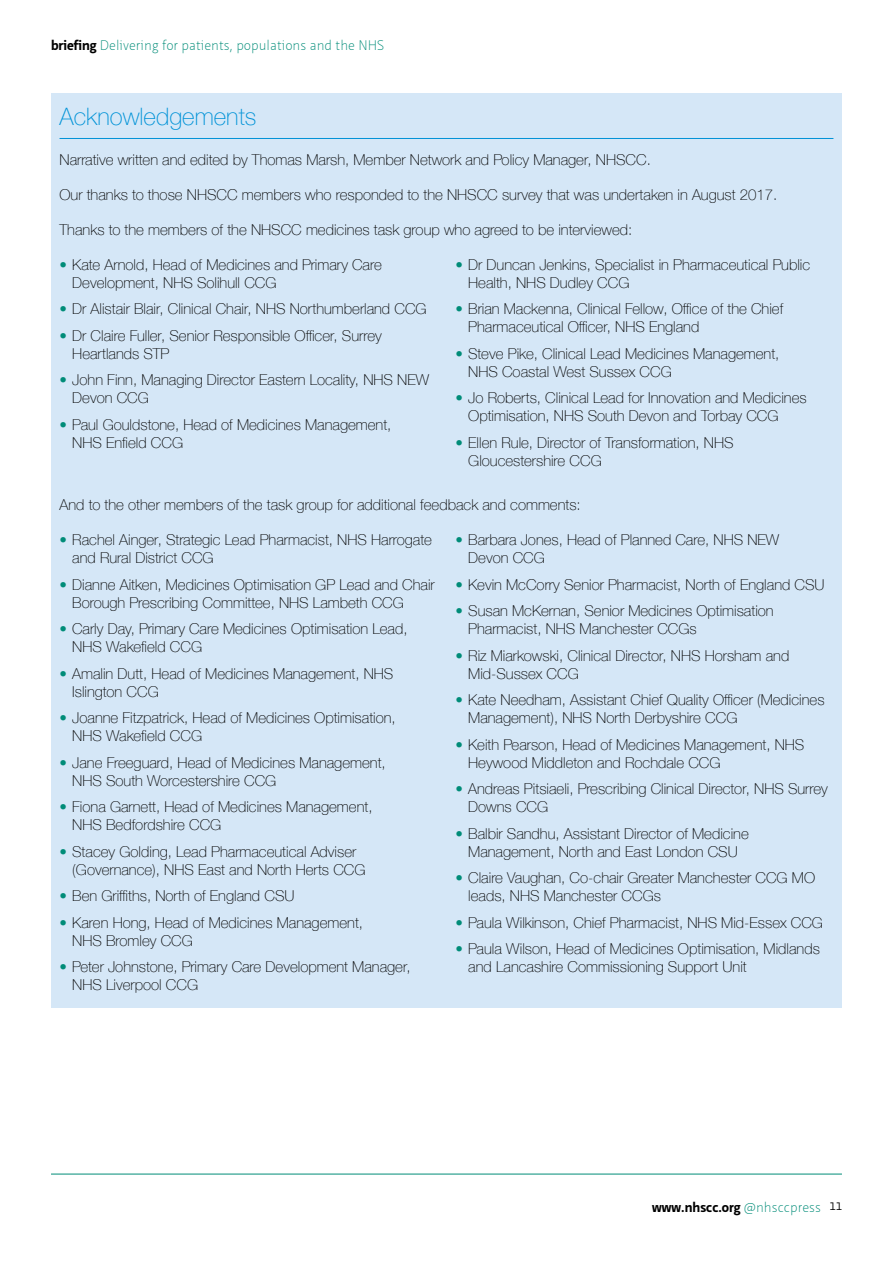
<style>
.page{position:relative;width:893px;height:1263px;background:#fff}
.page>*{position:absolute;margin:0;border:0;box-sizing:border-box;transform-origin:0 0}
.t1{font:100 24px "Helvetica Neue";color:#0092d7}
.t2{font:100 15px/18px "Helvetica Neue";color:#000}
.t3{font:100 13.5px "Neue Sans";color:#008c78}
.t4{font:700 13.5px "Neue Sans";color:#000}
.s1{font-weight:700;color:#000}
.s2{color:#008c78}
.s3{font-weight:100;color:#008c78}
.s4{font-weight:400;font-size:10.5px}
</style>
<div class="page">
<hr style="left:51px;top:1174px;width:791px;height:1px;background:#008c78">
<div style="left:51px;top:94px;width:791px;height:914px;background:#d5e7f7"></div>
<hr style="left:60px;top:138px;width:773px;height:1px;background:#0092d7">
<p class="t3" style="left:51px;top:37px;width:335px"><span class="s1">briefing</span> Delivering for patients, populations and the NHS</p>
<h1 class="t1" style="left:60px;top:99px;width:198px">Acknowledgements</h1>
<p class="t2" style="left:60px;top:150px;width:593px">Narrative written and edited by Thomas Marsh, Member Network and Policy Manager, NHSCC.</p>
<p class="t2" style="left:60px;top:185px;width:719px">Our thanks to those NHSCC members who responded to the NHSCC survey that was undertaken in August 2017.</p>
<p class="t2" style="left:60px;top:220px;width:574px">Thanks to the members of the NHSCC medicines task group who agreed to be interviewed:</p>
<p class="t2" style="left:72px;top:255px;width:311px;text-indent:-13px"><span class="s2">•</span> Kate Arnold, Head of Medicines and Primary Care<br>Development, NHS Solihull CCG</p>
<p class="t2" style="left:60px;top:299px;width:369px"><span class="s2">•</span> Dr Alistair Blair, Clinical Chair, NHS Northumberland CCG</p>
<p class="t2" style="left:72px;top:326px;width:311px;text-indent:-13px"><span class="s2">•</span> Dr Claire Fuller, Senior Responsible Officer, Surrey<br>Heartlands STP</p>
<p class="t2" style="left:72px;top:370px;width:358px;text-indent:-13px"><span class="s2">•</span> John Finn, Managing Director Eastern Locality, NHS NEW<br>Devon CCG</p>
<p class="t2" style="left:72px;top:415px;width:321px;text-indent:-13px"><span class="s2">•</span> Paul Gouldstone, Head of Medicines Management,<br>NHS Enfield CCG</p>
<p class="t2" style="left:468px;top:255px;width:343px;text-indent:-13px"><span class="s2">•</span> Dr Duncan Jenkins, Specialist in Pharmaceutical Public<br>Health, NHS Dudley CCG</p>
<p class="t2" style="left:468px;top:299px;width:317px;text-indent:-13px"><span class="s2">•</span> Brian Mackenna, Clinical Fellow, Office of the Chief<br>Pharmaceutical Officer, NHS England</p>
<p class="t2" style="left:468px;top:344px;width:313px;text-indent:-13px"><span class="s2">•</span> Steve Pike, Clinical Lead Medicines Management,<br>NHS Coastal West Sussex CCG</p>
<p class="t2" style="left:468px;top:388px;width:340px;text-indent:-13px"><span class="s2">•</span> Jo Roberts, Clinical Lead for Innovation and Medicines<br>Optimisation, NHS South Devon and Torbay CCG</p>
<p class="t2" style="left:468px;top:433px;width:267px;text-indent:-13px"><span class="s2">•</span> Ellen Rule, Director of Transformation, NHS<br>Gloucestershire CCG</p>
<p class="t2" style="left:60px;top:495px;width:523px">And to the other members of the task group for additional feedback and comments:</p>
<p class="t2" style="left:72px;top:530px;width:361px;text-indent:-13px"><span class="s2">•</span> Rachel Ainger, Strategic Lead Pharmacist, NHS Harrogate and Rural District CCG</p>
<p class="t2" style="left:72px;top:575px;width:364px;text-indent:-13px"><span class="s2">•</span> Dianne Aitken, Medicines Optimisation GP Lead and Chair<br>Borough Prescribing Committee, NHS Lambeth CCG</p>
<p class="t2" style="left:72px;top:619px;width:337px;text-indent:-13px"><span class="s2">•</span> Carly Day, Primary Care Medicines Optimisation Lead,<br>NHS Wakefield CCG</p>
<p class="t2" style="left:72px;top:664px;width:323px;text-indent:-13px"><span class="s2">•</span> Amalin Dutt, Head of Medicines Management, NHS<br>Islington CCG</p>
<p class="t2" style="left:72px;top:708px;width:325px;text-indent:-13px"><span class="s2">•</span> Joanne Fitzpatrick, Head of Medicines Optimisation,<br>NHS Wakefield CCG</p>
<p class="t2" style="left:72px;top:753px;width:315px;text-indent:-13px"><span class="s2">•</span> Jane Freeguard, Head of Medicines Management,<br>NHS South Worcestershire CCG</p>
<p class="t2" style="left:72px;top:797px;width:302px;text-indent:-13px"><span class="s2">•</span> Fiona Garnett, Head of Medicines Management,<br>NHS Bedfordshire CCG</p>
<p class="t2" style="left:72px;top:842px;width:295px;text-indent:-13px"><span class="s2">•</span> Stacey Golding, Lead Pharmaceutical Adviser (Governance), NHS East and North Herts CCG</p>
<p class="t2" style="left:60px;top:886px;width:237px"><span class="s2">•</span> Ben Griffiths, North of England CSU</p>
<p class="t2" style="left:72px;top:913px;width:292px;text-indent:-13px"><span class="s2">•</span> Karen Hong, Head of Medicines Management,<br>NHS Bromley CCG</p>
<p class="t2" style="left:72px;top:957px;width:340px;text-indent:-13px"><span class="s2">•</span> Peter Johnstone, Primary Care Development Manager,<br>NHS Liverpool CCG</p>
<p class="t2" style="left:468px;top:530px;width:313px;text-indent:-13px"><span class="s2">•</span> Barbara Jones, Head of Planned Care, NHS NEW<br>Devon CCG</p>
<p class="t2" style="left:455px;top:575px;width:371px"><span class="s2">•</span> Kevin McCorry Senior Pharmacist, North of England CSU</p>
<p class="t2" style="left:468px;top:601px;width:307px;text-indent:-13px"><span class="s2">•</span> Susan McKernan, Senior Medicines Optimisation<br>Pharmacist, NHS Manchester CCGs</p>
<p class="t2" style="left:468px;top:646px;width:323px;text-indent:-13px"><span class="s2">•</span> Riz Miarkowski, Clinical Director, NHS Horsham and<br>Mid-Sussex CCG</p>
<p class="t2" style="left:468px;top:690px;width:358px;text-indent:-13px"><span class="s2">•</span> Kate Needham, Assistant Chief Quality Officer (Medicines<br>Management), NHS North Derbyshire CCG</p>
<p class="t2" style="left:468px;top:735px;width:338px;text-indent:-13px"><span class="s2">•</span> Keith Pearson, Head of Medicines Management, NHS<br>Heywood Middleton and Rochdale CCG</p>
<p class="t2" style="left:468px;top:779px;width:361px;text-indent:-13px"><span class="s2">•</span> Andreas Pitsiaeli, Prescribing Clinical Director, NHS Surrey<br>Downs CCG</p>
<p class="t2" style="left:455px;top:824px;width:295px;text-align:center"><span class="s2">•</span> Balbir Sandhu, Assistant Director of Medicine<br>Management, North and East London CSU</p>
<p class="t2" style="left:468px;top:868px;width:348px;text-indent:-13px"><span class="s2">•</span> Claire Vaughan, Co-chair Greater Manchester CCG MO leads, NHS Manchester CCGs</p>
<p class="t2" style="left:455px;top:913px;width:369px"><span class="s2">•</span> Paula Wilkinson, Chief Pharmacist, NHS Mid-Essex CCG</p>
<p class="t2" style="left:468px;top:939px;width:353px;text-indent:-13px"><span class="s2">•</span> Paula Wilson, Head of Medicines Optimisation, Midlands and Lancashire Commissioning Support Unit</p>
<p class="t4" style="left:652px;top:1198px;width:191px">www.nhscc.org <span class="s3">@nhsccpress</span> <span class="s4">11</span></p>
</div>
